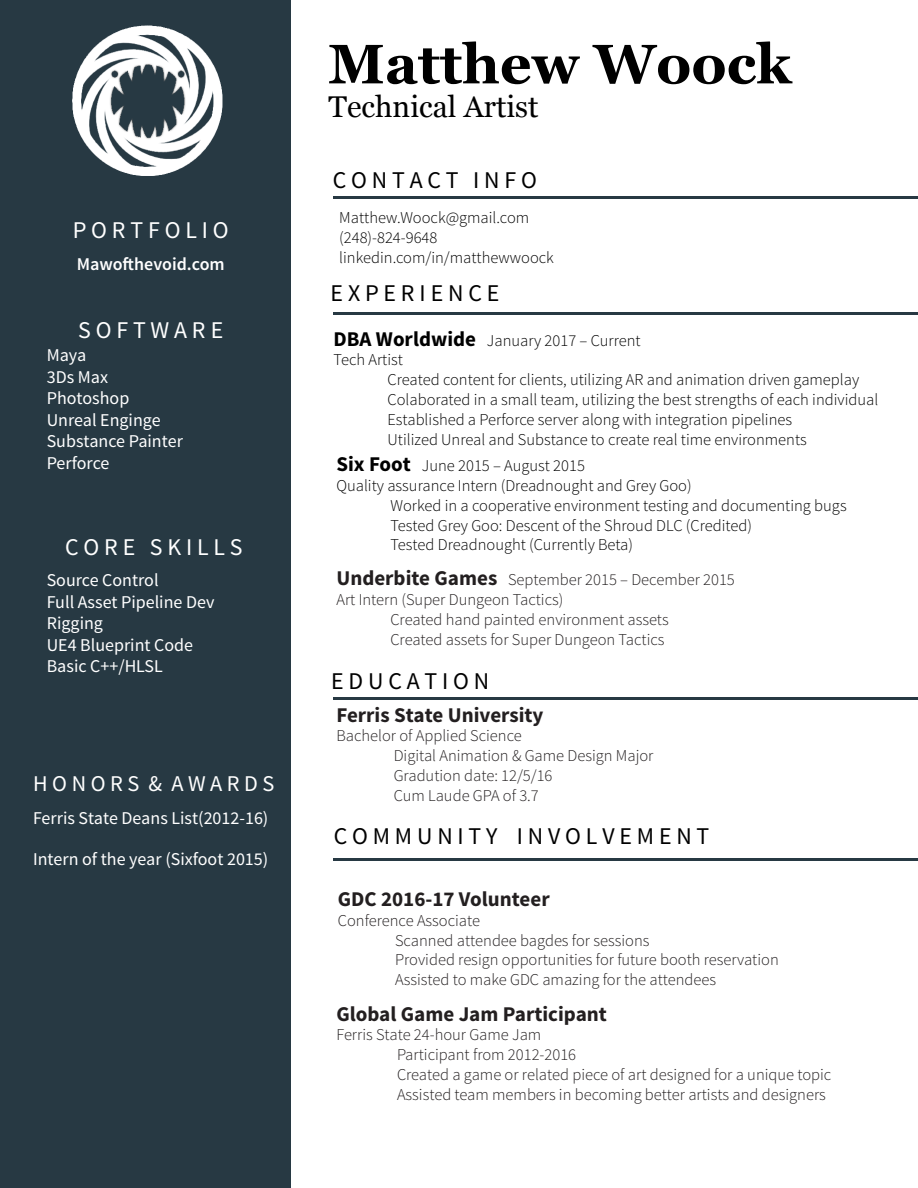
<style>
.page{position:relative;width:918px;height:1188px;background:#fff}
.page>*{position:absolute;margin:0;border:0;box-sizing:border-box;transform-origin:0 0}
.t1{font:700 55.5px "Georgia";color:#000}
.t2{font:30px "Georgia";color:#000}
.t3{font:24px "Source Sans Pro";color:#000}
.t4{font:24px "Source Sans Pro";color:#fff}
.t5{font:22.5px "Source Sans Pro";color:#fff}
.t6{font:700 21px "Source Sans Pro";color:#231f20}
.t7{font:18px/21.6px "Source Sans Pro";color:#fff}
.t8{font:600 18px "Source Sans Pro";color:#fff}
.t9{font:300 16.5px/19.8px "Source Sans Pro";color:#000}
.t10{font:300 16.5px/19.8px "Source Sans Pro";color:#231f20}
.s1{font-weight:700;font-size:21px}
</style>
<div class="page">
<div style="left:0;top:0;width:291px;height:1188px;background:#273943"></div>
<hr style="left:334px;top:197px;width:584px;height:2px;background:#273943">
<hr style="left:334px;top:312px;width:584px;height:2px;background:#273943">
<hr style="left:334px;top:697px;width:584px;height:2px;background:#273943">
<hr style="left:334px;top:858px;width:584px;height:2px;background:#273943">
<img style="left:72px;top:25px;width:151px;height:151px">
<p class="t4" style="left:73px;top:215px;width:157px">P O R T F O L I O</p>
<p class="t8" style="left:77px;top:253px;width:150px">Mawofthevoid.com</p>
<p class="t4" style="left:78px;top:315px;width:146px">S O F T W A R E</p>
<p class="t7" style="left:47px;top:345px;width:41px">Maya</p>
<p class="t7" style="left:47px;top:366px;width:63px">3Ds Max</p>
<p class="t7" style="left:47px;top:388px;width:84px">Photoshop</p>
<p class="t7" style="left:47px;top:409px;width:115px">Unreal Enginge</p>
<p class="t7" style="left:47px;top:431px;width:138px">Substance Painter<br>Perforce</p>
<p class="t4" style="left:65px;top:532px;width:179px">C O R E S K I L L S</p>
<p class="t7" style="left:47px;top:569px;width:113px">Source Control</p>
<p class="t7" style="left:47px;top:591px;width:169px">Full Asset Pipeline Dev</p>
<p class="t7" style="left:47px;top:613px;width:58px">Rigging</p>
<p class="t7" style="left:47px;top:634px;width:148px">UE4 Blueprint Code</p>
<p class="t7" style="left:47px;top:656px;width:117px">Basic C++/HLSL</p>
<p class="t5" style="left:33px;top:769px;width:243px">H O N O R S &amp; A W A R D S</p>
<p class="t7" style="left:33px;top:808px;width:237px">Ferris State Deans List(2012-16)</p>
<p class="t7" style="left:33px;top:849px;width:237px">Intern of the year (Sixfoot 2015)</p>
<p class="t1" style="left:328px;top:28px;width:465px">Matthew Woock</p>
<p class="t2" style="left:328px;top:88px;width:212px">Technical Artist</p>
<p class="t3" style="left:333px;top:165px;width:206px">C O N T A C T I N F O</p>
<p class="t9" style="left:339px;top:208px;width:191px">Matthew.Woock@gmail.com</p>
<p class="t9" style="left:339px;top:228px;width:100px">(248)-824-9648</p>
<p class="t9" style="left:339px;top:248px;width:216px">linkedin.com/in/matthewwoock</p>
<p class="t3" style="left:331px;top:279px;width:170px">E X P E R I E N C E</p>
<p class="t9" style="left:334px;top:330px;width:309px"><span class="s1">DBA Worldwide</span> January 2017 – Current</p>
<p class="t9" style="left:334px;top:350px;width:71px">Tech Artist</p>
<p class="t9" style="left:388px;top:370px;width:473px">Created content for clients, utilizing AR and animation driven gameplay</p>
<p class="t9" style="left:388px;top:390px;width:492px">Colaborated in a small team, utilizing the best strengths of each individual<br>Established a Perforce server along with integration pipelines</p>
<p class="t9" style="left:388px;top:429px;width:421px">Utilized Unreal and Substance to create real time environments</p>
<p class="t9" style="left:336px;top:456px;width:250px"><span class="s1">Six Foot</span> June 2015 – August 2015</p>
<p class="t9" style="left:336px;top:476px;width:357px">Quality assurance Intern (Dreadnought and Grey Goo)</p>
<p class="t9" style="left:390px;top:495px;width:458px">Worked in a cooperative environment testing and documenting bugs</p>
<p class="t9" style="left:390px;top:515px;width:363px">Tested Grey Goo: Descent of the Shroud DLC (Credited)</p>
<p class="t9" style="left:390px;top:535px;width:244px">Tested Dreadnought (Currently Beta)</p>
<p class="t10" style="left:336px;top:570px;width:400px"><span class="s1">Underbite Games</span> September 2015 – December 2015</p>
<p class="t10" style="left:336px;top:590px;width:228px">Art Intern (Super Dungeon Tactics)</p>
<p class="t10" style="left:390px;top:610px;width:280px">Created hand painted environment assets</p>
<p class="t10" style="left:390px;top:629px;width:276px">Created assets for Super Dungeon Tactics</p>
<p class="t3" style="left:331px;top:666px;width:160px">E D U C A T I O N</p>
<p class="t6" style="left:336px;top:701px;width:209px">Ferris State University</p>
<p class="t10" style="left:394px;top:726px;width:261px;text-indent:-57px">Bachelor of Applied Science<br>Digital Animation &amp; Game Design Major</p>
<p class="t10" style="left:394px;top:766px;width:160px">Gradution date: 12/5/16</p>
<p class="t10" style="left:394px;top:785px;width:147px">Cum Laude GPA of 3.7</p>
<p class="t3" style="left:334px;top:821px;width:377px">C O M M U N I T Y I N V O L V E M E N T</p>
<p class="t6" style="left:338px;top:886px;width:213px">GDC 2016-17 Volunteer</p>
<p class="t10" style="left:338px;top:911px;width:144px">Conference Associate</p>
<p class="t10" style="left:395px;top:930px;width:256px">Scanned attendee bagdes for sessions</p>
<p class="t10" style="left:395px;top:950px;width:385px">Provided resign opportunities for future booth reservation<br>Assisted to make GDC amazing for the attendees</p>
<p class="t6" style="left:336px;top:1000px;width:272px">Global Game Jam Participant</p>
<p class="t10" style="left:336px;top:1025px;width:206px">Ferris State 24-hour Game Jam</p>
<p class="t10" style="left:397px;top:1045px;width:181px">Participant from 2012-2016</p>
<p class="t10" style="left:397px;top:1065px;width:436px">Created a game or related piece of art designed for a unique topic</p>
<p class="t10" style="left:397px;top:1085px;width:430px">Assisted team members in becoming better artists and designers</p>
</div>
